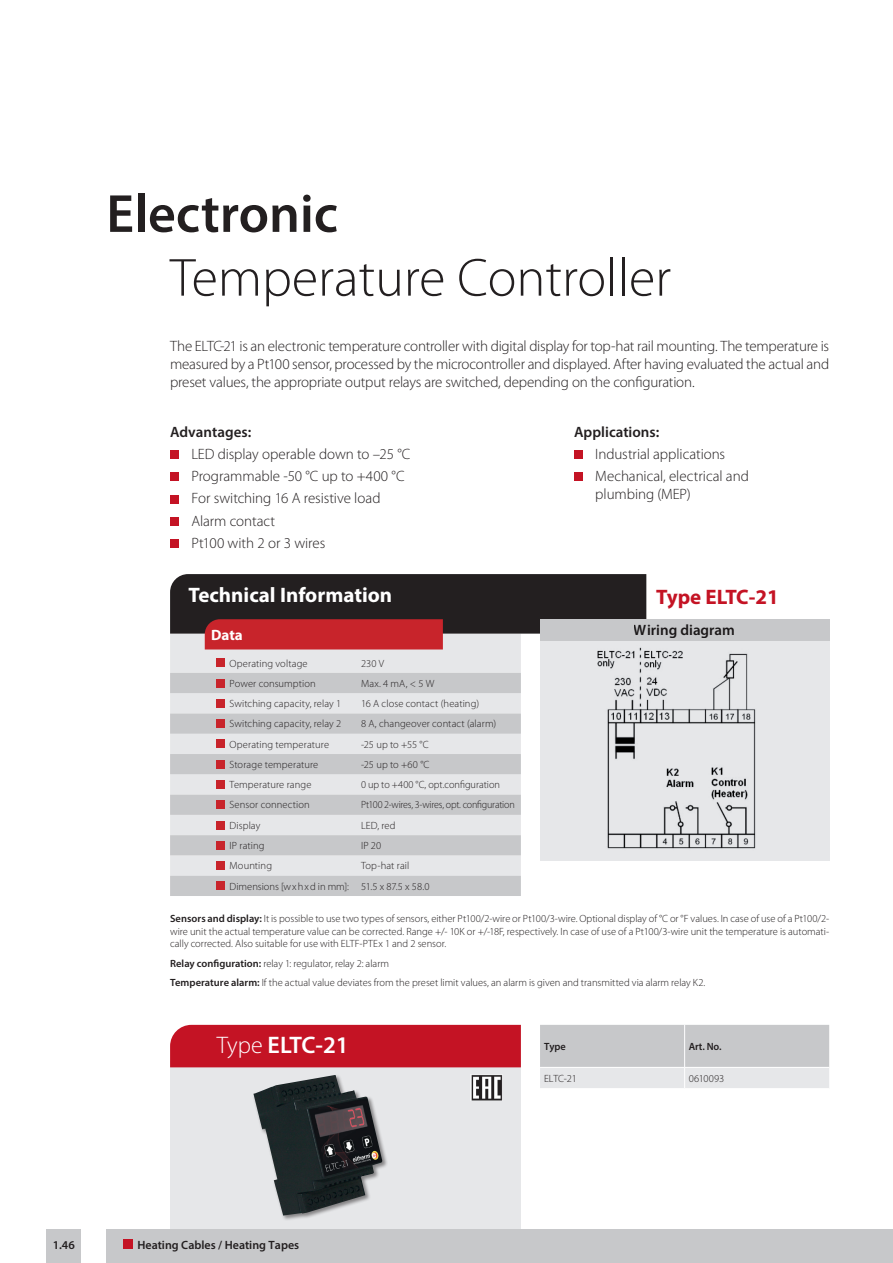
<style>
.page{position:relative;width:893px;height:1263px;background:#fff}
.page>*{position:absolute;margin:0;border:0;box-sizing:border-box;transform-origin:0 0}
.t1{font:300 54px "Myriad Pro";color:#231f20}
.t2{font:600 54px "Myriad Pro";color:#231f20}
.t3{font:600 24px "Myriad Pro";letter-spacing:-.015em;color:#fff}
.t4{font:700 21px "Myriad Pro";color:#fff}
.t5{font:700 21px "Myriad Pro";color:#c41324}
.t6{font:300 15px/22.2px "Myriad Pro";letter-spacing:-.005em;color:#231f20}
.t7{font:600 15px "Myriad Pro";color:#231f20}
.t8{font:700 15px "Myriad Pro";color:#fff}
.t9{font:600 12px "Myriad Pro";color:#231f20}
.t10{font:300 10.5px/12.6px "Myriad Pro";letter-spacing:.005em;color:#231f20}
.t11{font:300 10.5px "Myriad Pro";letter-spacing:-.02em;color:#231f20;scale:.96 1}
.t12{font:600 10.5px "Myriad Pro";letter-spacing:-.01em;color:#231f20}
.s1{font-weight:600}
.s2{font-weight:300}
</style>
<div class="page">
<div style="left:540px;top:639px;width:289px;height:221px;background:#e6e7e9"></div>
<img style="left:597px;top:640px;width:187px;height:209px">
<div style="left:170px;top:1061px;width:351px;height:202px;background:#e6e7e9"></div>
<div style="left:170px;top:1025px;width:351px;height:42px;background:#c41324"></div>
<img style="left:471px;top:1075px;width:31px;height:25px">
<div style="left:253px;top:1074px;width:135px;height:147px;background:#231f20;opacity:.5"></div>
<img style="left:253px;top:1075px;width:130px;height:141px">
<div style="left:47px;top:1229px;width:34px;height:34px;background:#c7c8ca"></div>
<div style="left:106px;top:1229px;width:787px;height:34px;background:#c7c8ca"></div>
<div style="left:123px;top:1239px;width:9px;height:10px;background:#c41324"></div>
<div style="left:170px;top:649px;width:351px;height:24px;background:#e6e7e9"></div>
<svg style="left:170px;top:673px;width:351px;height:223px;background:#d5d5d7"></svg>
<div style="left:216px;top:659px;width:9px;height:8px;background:#c8242b"></div>
<div style="left:216px;top:679px;width:9px;height:8px;background:#c8242b"></div>
<div style="left:216px;top:699px;width:9px;height:8px;background:#c8242b"></div>
<div style="left:216px;top:719px;width:9px;height:9px;background:#c8242b"></div>
<div style="left:216px;top:740px;width:9px;height:8px;background:#c8242b"></div>
<div style="left:216px;top:760px;width:9px;height:8px;background:#c8242b"></div>
<div style="left:216px;top:780px;width:9px;height:8px;background:#c8242b"></div>
<div style="left:216px;top:800px;width:9px;height:9px;background:#c8242b"></div>
<div style="left:216px;top:821px;width:9px;height:8px;background:#c8242b"></div>
<div style="left:216px;top:841px;width:9px;height:8px;background:#c8242b"></div>
<div style="left:216px;top:861px;width:9px;height:9px;background:#c8242b"></div>
<div style="left:216px;top:882px;width:9px;height:8px;background:#c8242b"></div>
<div style="left:170px;top:450px;width:8px;height:9px;background:#c41324"></div>
<div style="left:170px;top:473px;width:8px;height:8px;background:#c41324"></div>
<div style="left:170px;top:495px;width:8px;height:8px;background:#c41324"></div>
<div style="left:170px;top:517px;width:8px;height:8px;background:#c41324"></div>
<div style="left:170px;top:539px;width:8px;height:9px;background:#c41324"></div>
<div style="left:574px;top:450px;width:8px;height:9px;background:#c41324"></div>
<div style="left:574px;top:473px;width:8px;height:8px;background:#c41324"></div>
<svg style="left:170px;top:574px;width:476px;height:75px;background:#583335"></svg>
<svg style="left:540px;top:1025px;width:289px;height:63px;background:#d1d2d4"></svg>
<div style="left:540px;top:619px;width:289px;height:21px;background:#c7c8ca"></div>
<h1 class="t2" style="left:106px;top:179px;width:233px">Electronic</h1>
<h1 class="t1" style="left:170px;top:248px;width:503px">Temperature Controller</h1>
<p class="t6" style="left:170px;top:338px;width:661px;line-height:18px;text-align:justify">The ELTC-21 is an electronic temperature controller with digital display for top-hat rail mounting. The temperature is measured by a Pt100 sensor, processed by the microcontroller and displayed. After having evaluated the actual and preset values, the appropriate output relays are switched, depending on the configuration.</p>
<h3 class="t7" style="left:170px;top:422px;width:83px">Advantages:</h3>
<h3 class="t6" style="left:191px;top:443px;width:221px">LED display operable down to –25 °C<br>Programmable -50 °C up to +400 °C<br>For switching 16 A resistive load<br>Alarm contact<br>Pt100 with 2 or 3 wires</h3>
<h3 class="t4" style="left:189px;top:581px;width:205px">Technical Information</h3>
<h3 class="t8" style="left:211px;top:625px;width:33px">Data</h3>
<p class="t10" style="left:230px;top:657px;width:80px">Operating voltage</p>
<p class="t10" style="left:361px;top:657px;width:25px">230 V</p>
<p class="t10" style="left:230px;top:677px;width:88px">Power consumption</p>
<p class="t10" style="left:361px;top:677px;width:75px">Max. 4 mA, &lt; 5 W</p>
<p class="t10" style="left:230px;top:697px;width:113px">Switching capacity, relay 1</p>
<p class="t10" style="left:361px;top:697px;width:120px">16 A close contact (heating)</p>
<p class="t10" style="left:230px;top:718px;width:113px">Switching capacity, relay 2</p>
<p class="t10" style="left:361px;top:718px;width:137px">8 A, changeover contact (alarm)</p>
<p class="t10" style="left:230px;top:738px;width:101px">Operating temperature</p>
<p class="t10" style="left:361px;top:738px;width:69px">-25 up to +55 °C</p>
<p class="t10" style="left:230px;top:758px;width:90px">Storage temperature</p>
<p class="t10" style="left:361px;top:758px;width:70px">-25 up to +60 °C</p>
<p class="t10" style="left:230px;top:778px;width:83px">Temperature range</p>
<p class="t10" style="left:361px;top:778px;width:141px">0 up to +400 °C, opt.configuration</p>
<p class="t10" style="left:230px;top:799px;width:82px">Sensor connection</p>
<p class="t11" style="left:361px;top:799px;width:162px">Pt100 2-wires, 3-wires, opt. configuration</p>
<p class="t10" style="left:230px;top:819px;width:32px">Display</p>
<p class="t10" style="left:361px;top:819px;width:36px">LED, red</p>
<p class="t10" style="left:230px;top:839px;width:37px">IP rating</p>
<p class="t10" style="left:361px;top:839px;width:22px">IP 20</p>
<p class="t10" style="left:230px;top:860px;width:44px">Mounting</p>
<p class="t10" style="left:230px;top:856px;width:201px;line-height:20.2px;text-indent:131px">Top-hat rail<br>Dimensions [wxhxd in mm]: 51.5 x 87.5 x 58.0</p>
<h3 class="t7" style="left:574px;top:422px;width:87px">Applications:</h3>
<h3 class="t6" style="left:595px;top:443px;width:155px">Industrial applications<br>Mechanical, electrical and</h3>
<h3 class="t6" style="left:595px;top:483px;width:97px">plumbing (MEP)</h3>
<h3 class="t5" style="left:656px;top:583px;width:124px">Type ELTC-21</h3>
<h3 class="t7" style="left:634px;top:620px;width:103px">Wiring diagram</h3>
<p class="t10" style="left:170px;top:912px;width:661px;text-align:justify"><span class="s1">Sensors and display:</span> It is possible to use two types of sensors, either Pt100/2-wire or Pt100/3-wire. Optional display of °C or °F values. In case of use of a Pt100/2- wire unit the actual temperature value can be corrected. Range +/- 10K or +/-18F, respectively. In case of use of a Pt100/3-wire unit the temperature is automati&shy;cally corrected. Also suitable for use with ELTF-PTEx 1 and 2 sensor.</p>
<p class="t10" style="left:170px;top:954px;width:537px;line-height:19.4px"><span class="s1">Relay configuration:</span> relay 1: regulator, relay 2: alarm<br><span class="s1">Temperature alarm:</span> If the actual value deviates from the preset limit values, an alarm is given and transmitted via alarm relay K2.</p>
<h2 class="t3" style="left:217px;top:1029px;width:133px"><span class="s2">Type</span> ELTC-21</h2>
<p class="t9" style="left:53px;top:1237px;width:24px">1.46</p>
<p class="t9" style="left:137px;top:1237px;width:163px">Heating Cables / Heating Tapes</p>
<p class="t12" style="left:544px;top:1040px;width:23px">Type</p>
<p class="t12" style="left:689px;top:1040px;width:34px">Art. No.</p>
<p class="t10" style="left:544px;top:1072px;width:34px">ELTC-21</p>
<p class="t10" style="left:689px;top:1072px;width:37px">0610093</p>
</div>
